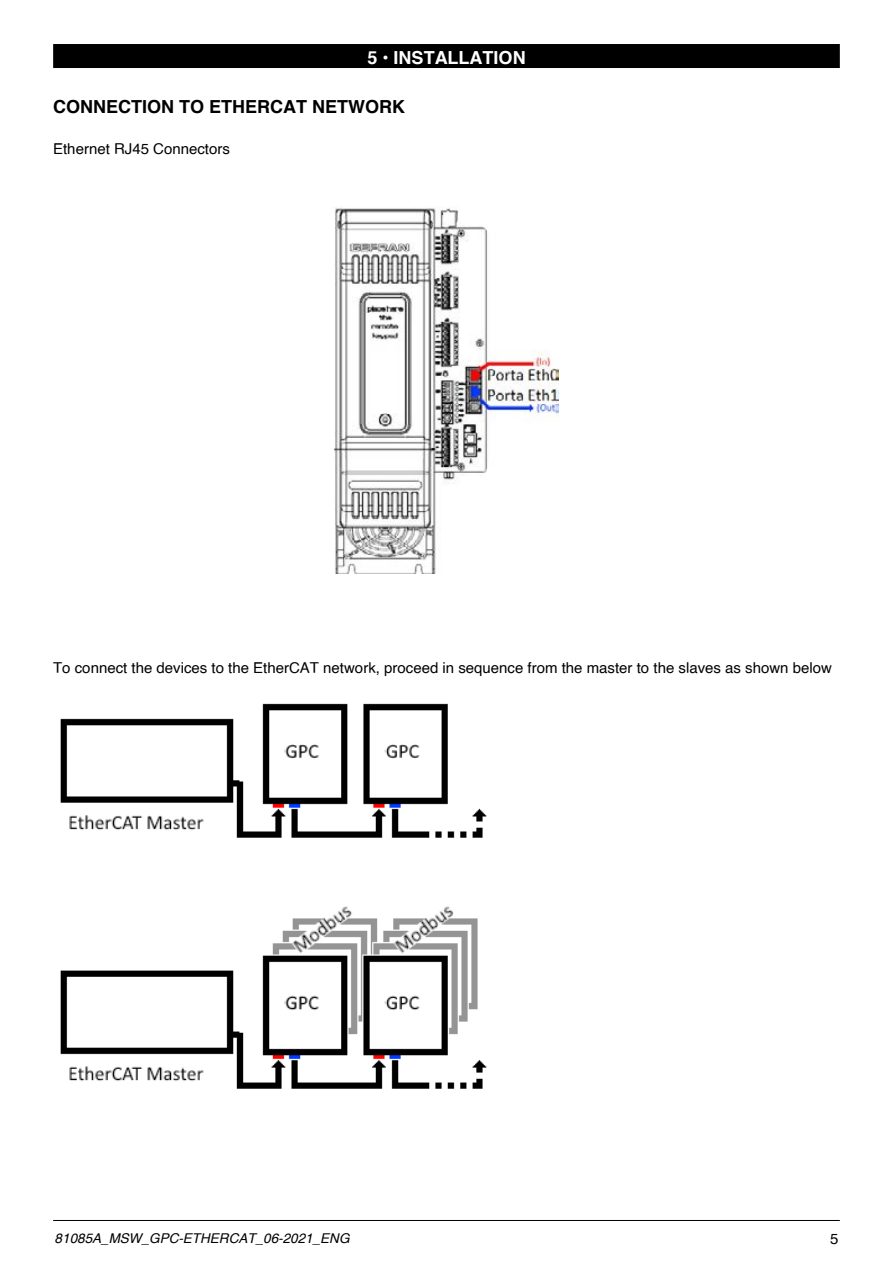
<style>
.page{position:relative;width:893px;height:1263px;background:#fff}
.page>*{position:absolute;margin:0;border:0;box-sizing:border-box;transform-origin:0 0}
.t1{font:700 18px "Helvetica";color:#000}
.t2{font:700 18px "Helvetica";color:#fff}
.t3{font:15px "Helvetica";color:#000}
.t4{font:italic 13.5px "Helvetica";color:#000}
</style>
<div class="page">
<hr style="left:53px;top:1220px;width:787px;height:1px;background:#000">
<div style="left:53px;top:44px;width:787px;height:24px;background:#000"></div>
<img style="left:334px;top:207px;width:225px;height:366px">
<img style="left:60px;top:703px;width:427px;height:135px">
<img style="left:60px;top:906px;width:427px;height:183px">
<p class="t2" style="left:367px;top:46px;width:160px">5 • INSTALLATION</p>
<p class="t1" style="left:53px;top:95px;width:353px">CONNECTION TO ETHERCAT NETWORK</p>
<p class="t3" style="left:53px;top:137px;width:178px">Ethernet RJ45 Connectors</p>
<p class="t3" style="left:53px;top:656px;width:780px">To connect the devices to the EtherCAT network, proceed in sequence from the master to the slaves as shown below</p>
<p class="t4" style="left:55px;top:1231px;width:296px">81085A_MSW_GPC-ETHERCAT_06-2021_ENG</p>
<p class="t3" style="left:830px;top:1227px;width:10px">5</p>
</div>
